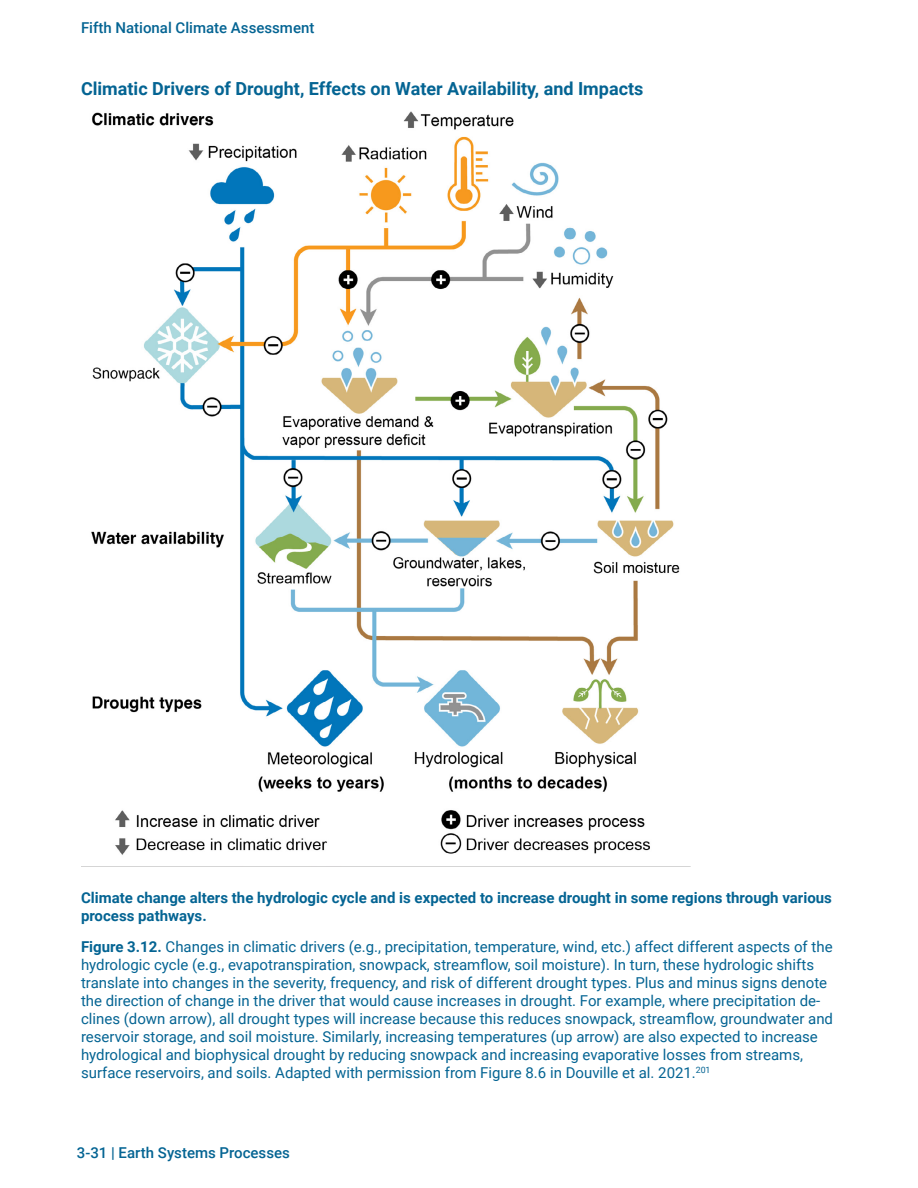
<style>
.page{position:relative;width:918px;height:1188px;background:#fff}
.page>*{position:absolute;margin:0;border:0;box-sizing:border-box;transform-origin:0 0}
.t1{font:700 18px "Roboto";color:#046493}
.t2{font:15px/18px "Roboto";color:#046493}
.t3{font:700 15px/18px "Roboto";color:#046493}
.t4{font:500 15px "Roboto";color:#046493}
.s1{font-weight:700}
</style>
<div class="page">
<img style="left:91px;top:111px;width:589px;height:744px">
<p class="t4" style="left:81px;top:17px;width:235px">Fifth National Climate Assessment</p>
<p class="t1" style="left:81px;top:75px;width:564px">Climatic Drivers of Drought, Effects on Water Availability, and Impacts</p>
<p class="t3" style="left:81px;top:888px;width:752px">Climate change alters the hydrologic cycle and is expected to increase drought in some regions through various process pathways.</p>
<p class="t2" style="left:81px;top:937px;width:754px"><span class="s1">Figure 3.12.</span> Changes in climatic drivers (e.g., precipitation, temperature, wind, etc.) affect different aspects of the hydrologic cycle (e.g., evapotranspiration, snowpack, streamflow, soil moisture). In turn, these hydrologic shifts translate into changes in the severity, frequency, and risk of different drought types. Plus and minus signs denote the direction of change in the driver that would cause increases in drought. For example, where precipitation de&shy;clines (down arrow), all drought types will increase because this reduces snowpack, streamflow, groundwater and reservoir storage, and soil moisture. Similarly, increasing temperatures (up arrow) are also expected to increase hydrological and biophysical drought by reducing snowpack and increasing evaporative losses from streams, surface reservoirs, and soils. Adapted with permission from Figure 8.6 in Douville et al. 2021.<sup>201</sup></p>
<p class="t4" style="left:77px;top:1142px;width:214px">3-31 | Earth Systems Processes</p>
</div>
